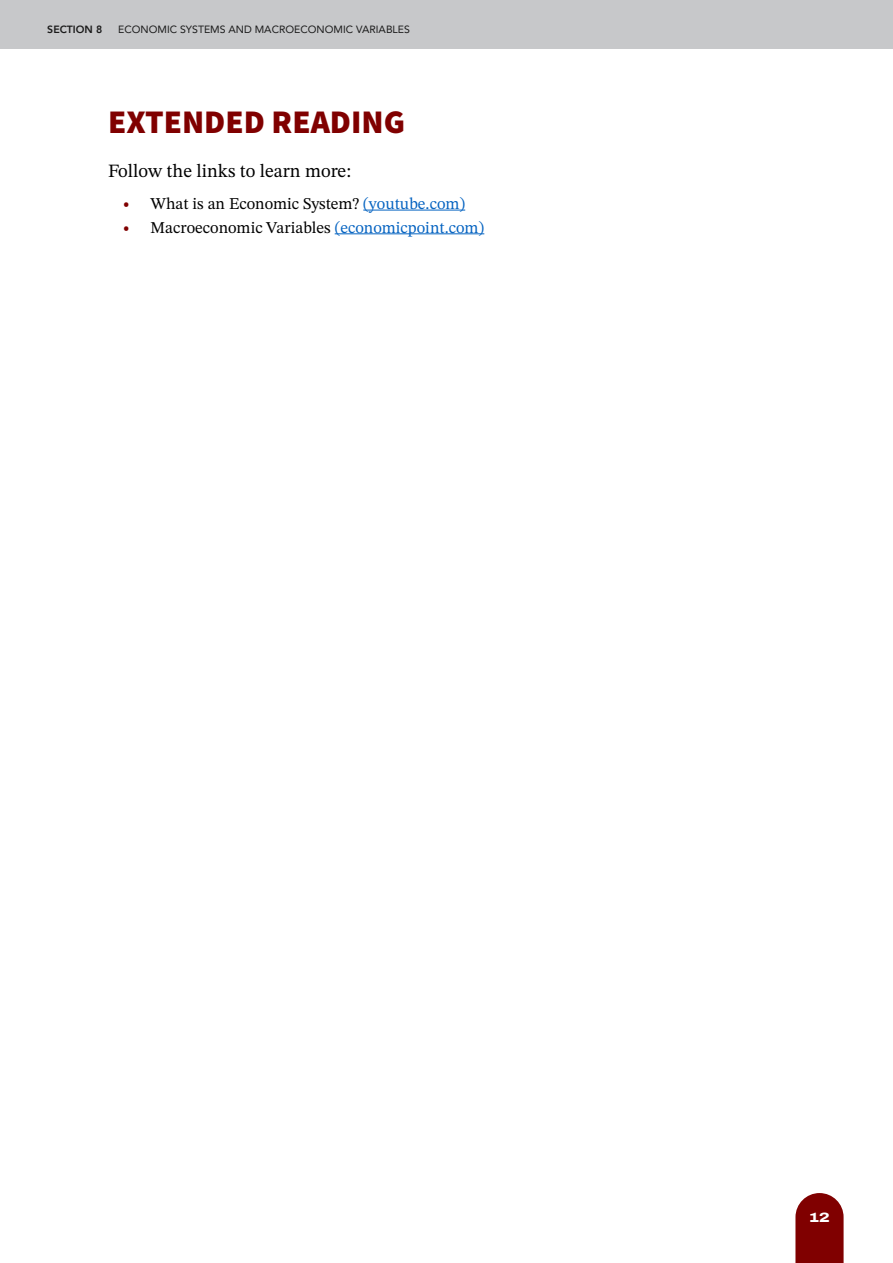
<style>
.page{position:relative;width:893px;height:1263px;background:#fff}
.page>*{position:absolute;margin:0;border:0;box-sizing:border-box;transform-origin:0 0}
.Glossory{font:900 33px "Source Sans Pro";color:#800000}
.Body{font:18.75px "STIX Two Text";color:#000}
.eXTENDED_READING{font:16.5px "STIX Two Text";color:#000}
.t1{font:800 13.5px "Archivo Expanded";color:#fff}
.t2{font:10.5px "Avenir";color:#1a1a1a}
.t3{font:800 10.5px "Avenir";color:#1a1a1a}
.s1{font-family:"Source Sans Pro";font-weight:700;color:#800000}
.s2{color:#0563c1}
</style>
<div class="page">
<div style="left:0;top:0;width:893px;height:49px;background:#c7c8ca"></div>
<svg style="left:795px;top:1193px;width:49px;height:70px;background:#8b1717"></svg>
<hr style="left:363px;top:210px;width:102px;height:1px;background:#0563c1">
<hr style="left:335px;top:233px;width:149px;height:1px;background:#0563c1">
<p class="t3" style="left:47px;top:21px;width:57px">SECTION 8</p>
<p class="t2" style="left:118px;top:21px;width:293px">ECONOMIC SYSTEMS AND MACROECONOMIC VARIABLES</p>
<p class="Glossory" style="left:108px;top:99px;width:299px">EXTENDED READING</p>
<p class="Body" style="left:108px;top:157px;width:244px">Follow the links to learn more:</p>
<p class="eXTENDED_READING" style="left:124px;top:191px;width:343px"><span class="s1">•</span> What is an Economic System? <span class="s2">(youtube.com)</span></p>
<p class="eXTENDED_READING" style="left:124px;top:215px;width:362px"><span class="s1">•</span> Macroeconomic Variables <span class="s2">(economicpoint.com)</span></p>
<p class="t1" style="left:809px;top:1207px;width:22px">12</p>
</div>
